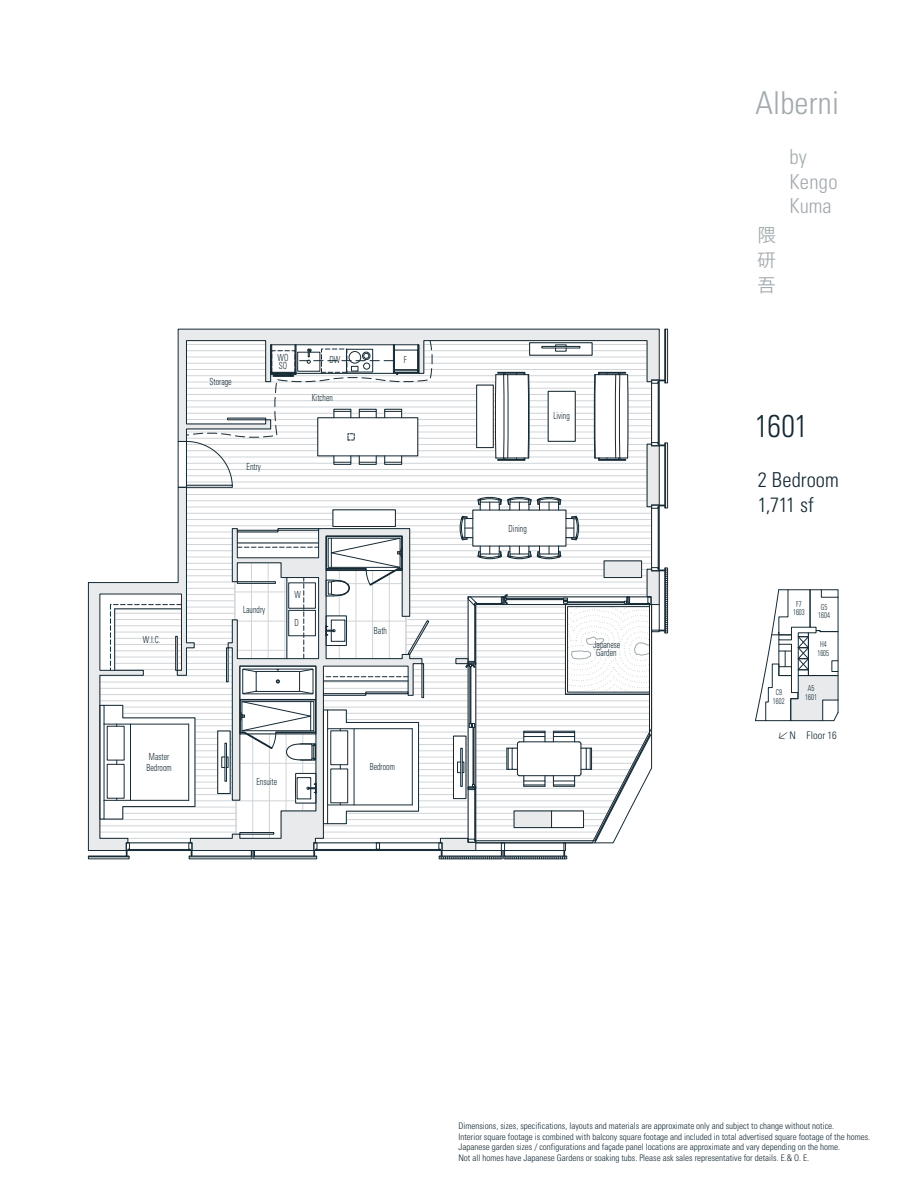
<style>
.page{position:relative;width:918px;height:1188px;background:#fff}
.page>*{position:absolute;margin:0;border:0;box-sizing:border-box;transform-origin:0 0}
.t1{font:300 condensed 31.5px "Univers";letter-spacing:.01em;color:#a2aaae}
.t2{font:300 condensed 31.5px "Univers";color:#162a35;scale:.96 1}
.t3{font:300 condensed 20.7px/24.8px "Univers";letter-spacing:.005em;color:#162a35}
.t4{font:300 condensed 20.7px/24.8px "Univers";letter-spacing:.01em;color:#a2aaae}
.t5{font:500 18.9px "Yu Go";color:#a2aaae}
.t6{font:300 condensed 10.5px "Univers";color:#162a35}
.t7{font:300 condensed 9.75px/8.4px "Univers";color:#162a35;scale:.8 1}
.t8{font:300 condensed 9px/10.5px "Univers";color:#162a35}
.t9{font:300 condensed 8.25px "Univers";color:#162a35;scale:.8 1}
</style>
<div class="page">
<div style="left:665px;top:329px;width:3px;height:54px;border:1px solid #162a35"></div>
<div style="left:665px;top:329px;width:1px;height:54px;border:1px solid #162a35"></div>
<svg style="left:178px;top:329px;width:482px;height:11px;background:#dbdedf"></svg>
<svg style="left:755px;top:589px;width:84px;height:132px"></svg>
<div style="left:779px;top:644px;width:13px;height:32px;border:1px solid #162a35"></div>
<div style="left:798px;top:658px;width:11px;height:12px;border:1px solid #162a35"></div>
<div style="left:798px;top:648px;width:11px;height:11px;border:1px solid #162a35"></div>
<div style="left:798px;top:670px;width:11px;height:6px;border:1px solid #162a35"></div>
<svg style="left:88px;top:340px;width:580px;height:519px"></svg>
<p class="t7" style="left:143px;top:635px;width:23px">W.I.C.</p>
<p class="t7" style="left:210px;top:378px;width:29px">Storage</p>
<p class="t7" style="left:278px;top:353px;width:15px">WO<br>SO</p>
<p class="t7" style="left:329px;top:356px;width:15px">DW</p>
<p class="t7" style="left:404px;top:356px;width:5px">F</p>
<p class="t7" style="left:312px;top:393px;width:28px">Kitchen</p>
<p class="t7" style="left:247px;top:462px;width:19px">Entry</p>
<p class="t7" style="left:243px;top:606px;width:29px">Laundry</p>
<p class="t7" style="left:294px;top:590px;width:10px">W</p>
<p class="t7" style="left:295px;top:618px;width:7px">D</p>
<p class="t7" style="left:374px;top:626px;width:18px">Bath</p>
<p class="t7" style="left:147px;top:751px;width:33px;line-height:10.5px">Master<br>Bedroom</p>
<p class="t7" style="left:370px;top:762px;width:33px">Bedroom</p>
<p class="t7" style="left:256px;top:777px;width:27px">Ensuite</p>
<p class="t7" style="left:553px;top:412px;width:22px">Living</p>
<p class="t7" style="left:509px;top:524px;width:24px">Dining</p>
<p class="t7" style="left:593px;top:640px;width:36px;text-align:center">Japanese<br>Garden</p>
<h1 class="t1" style="left:755px;top:84px;width:85px">Alberni</h1>
<h2 class="t4" style="left:789px;top:144px;width:50px">by<br>Kengo<br>Kuma</h2>
<h3 class="t5" style="left:757px;top:218px;width:20px">隈</h3>
<h3 class="t5" style="left:757px;top:243px;width:20px">研</h3>
<h3 class="t5" style="left:757px;top:267px;width:20px">吾</h3>
<h1 class="t2" style="left:755px;top:407px;width:57px">1601</h1>
<h2 class="t3" style="left:758px;top:467px;width:82px">2 Bedroom<br>1,711 sf</h2>
<p class="t9" style="left:796px;top:599px;width:8px">F7</p>
<p class="t9" style="left:793px;top:607px;width:16px">1603</p>
<p class="t9" style="left:821px;top:602px;width:10px">G5</p>
<p class="t9" style="left:820px;top:640px;width:10px">H4</p>
<p class="t9" style="left:818px;top:611px;width:16px">1604</p>
<p class="t9" style="left:817px;top:648px;width:16px">1605</p>
<p class="t9" style="left:776px;top:687px;width:9px">C9</p>
<p class="t9" style="left:773px;top:696px;width:16px">1602</p>
<p class="t9" style="left:808px;top:683px;width:10px">A5</p>
<p class="t9" style="left:805px;top:692px;width:16px">1601</p>
<p class="t6" style="left:789px;top:729px;width:49px">N Floor 16</p>
<p class="t8" style="left:458px;top:1120px;width:413px">Dimensions, sizes, specifications, layouts and materials are approximate only and subject to change without notice.<br>Interior square footage is combined with balcony square footage and included in total advertised square footage of the homes.<br>Japanese garden sizes / configurations and façade panel locations are approximate and vary depending on the home.<br>Not all homes have Japanese Gardens or soaking tubs. Please ask sales representative for details. E.&amp; O. E.</p>
</div>
